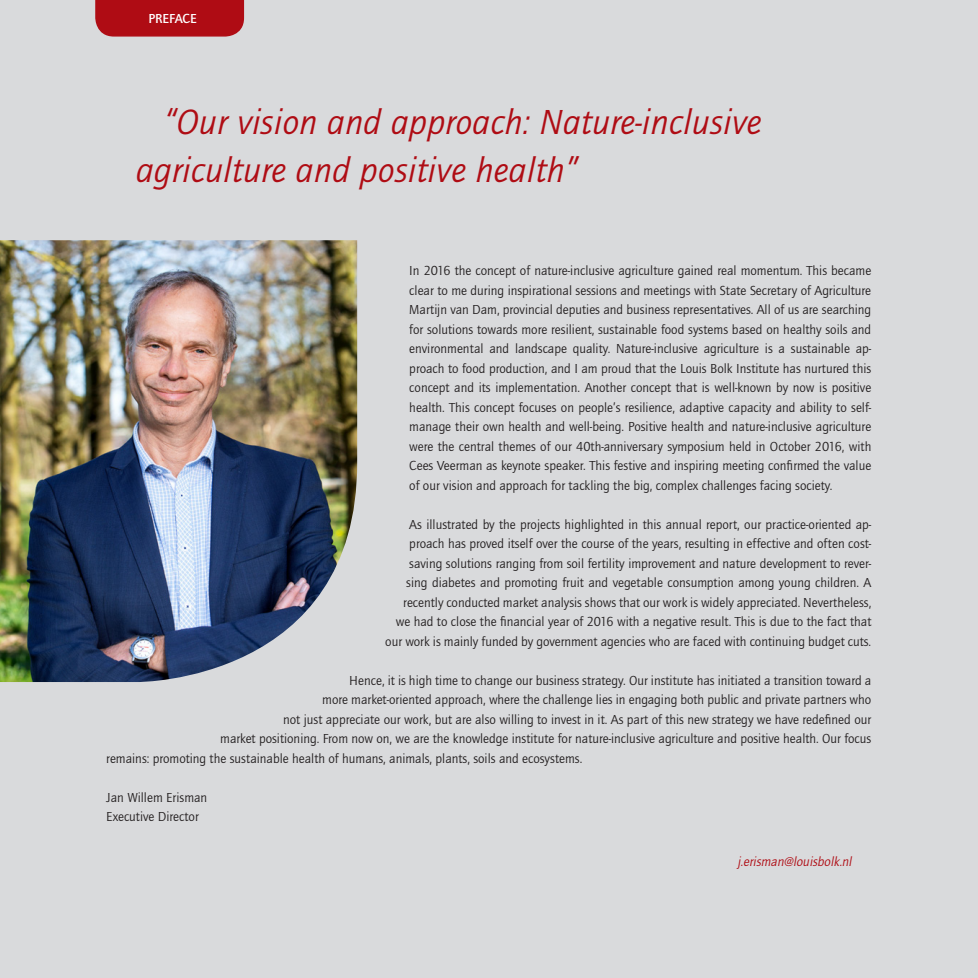
<style>
.page{position:relative;width:978px;height:978px;background:#d9dadc}
.page>*{position:absolute;margin:0;border:0;box-sizing:border-box;transform-origin:0 0}
.t1{font:italic 36px/48px "Quay Itc T";letter-spacing:.01em;color:#af0c14}
.t2{font:13.5px/19.5px "Quay Itc T";color:#231f20;text-align:justify}
.t3{font:italic 13.5px "Quay Itc T";color:#af0c14}
.t4{font:700 13.5px "Quay Itc T";color:#fff}
</style>
<div class="page">
<div style="left:95px;top:0;width:149px;height:37px;background:#af0c14"></div>
<img style="left:0;top:240px;width:357px;height:442px">
<p class="t4" style="left:148px;top:11px;width:50px">PREFACE</p>
<p class="t1" style="left:136px;top:98px;width:627px;text-indent:28px">“Our vision and approach: Nature-inclusive agriculture and positive health”</p>
<p class="t2" style="left:409px;top:261px;width:464px">In 2016 the concept of nature-inclusive agriculture gained real momentum. This became clear to me during inspirational sessions and meetings with State Secretary of Agriculture Martijn van Dam, provincial deputies and business representatives. All of us are searching for solutions towards more resilient, sustainable food systems based on healthy soils and environmental and landscape quality. Nature-inclusive agriculture is a sustainable ap&shy;proach to food production, and I am proud that the Louis Bolk Institute has nurtured this concept and its implementation. Another concept that is well-known by now is positive health. This concept focuses on people’s resilience, adaptive capacity and ability to self&shy;manage their own health and well-being. Positive health and nature-inclusive agriculture were the central themes of our 40th-anniversary symposium held in October 2016, with Cees Veerman as keynote speaker. This festive and inspiring meeting confirmed the value of our vision and approach for tackling the big, complex challenges facing society.</p>
<p class="t2" style="left:385px;top:514px;width:488px;text-align:right">As illustrated by the projects highlighted in this annual report, our practice-oriented ap&shy;proach has proved itself over the course of the years, resulting in effective and often cost&shy;saving solutions ranging from soil fertility improvement and nature development to rever&shy;sing diabetes and promoting fruit and vegetable consumption among young children. A recently conducted market analysis shows that our work is widely appreciated. Nevertheless,<br>we had to close the financial year of 2016 with a negative result. This is due to the fact that our work is mainly funded by government agencies who are faced with continuing budget cuts.</p>
<p class="t2" style="left:349px;top:670px;width:524px">Hence, it is high time to change our business strategy. Our institute has initiated a transition toward a</p>
<p class="t2" style="left:322px;top:690px;width:550px">more market-oriented approach, where the challenge lies in engaging both public and private partners who</p>
<p class="t2" style="left:283px;top:709px;width:589px">not just appreciate our work, but are also willing to invest in it. As part of this new strategy we have redefined our</p>
<p class="t2" style="left:220px;top:729px;width:653px">market positioning. From now on, we are the knowledge institute for nature-inclusive agriculture and positive health. Our focus</p>
<p class="t2" style="left:106px;top:748px;width:478px">remains: promoting the sustainable health of humans, animals, plants, soils and ecosystems.</p>
<p class="t2" style="left:106px;top:787px;width:102px">Jan Willem Erisman</p>
<p class="t2" style="left:106px;top:807px;width:94px">Executive Director</p>
<p class="t3" style="left:737px;top:854px;width:118px">j.erisman@louisbolk.nl</p>
</div>
